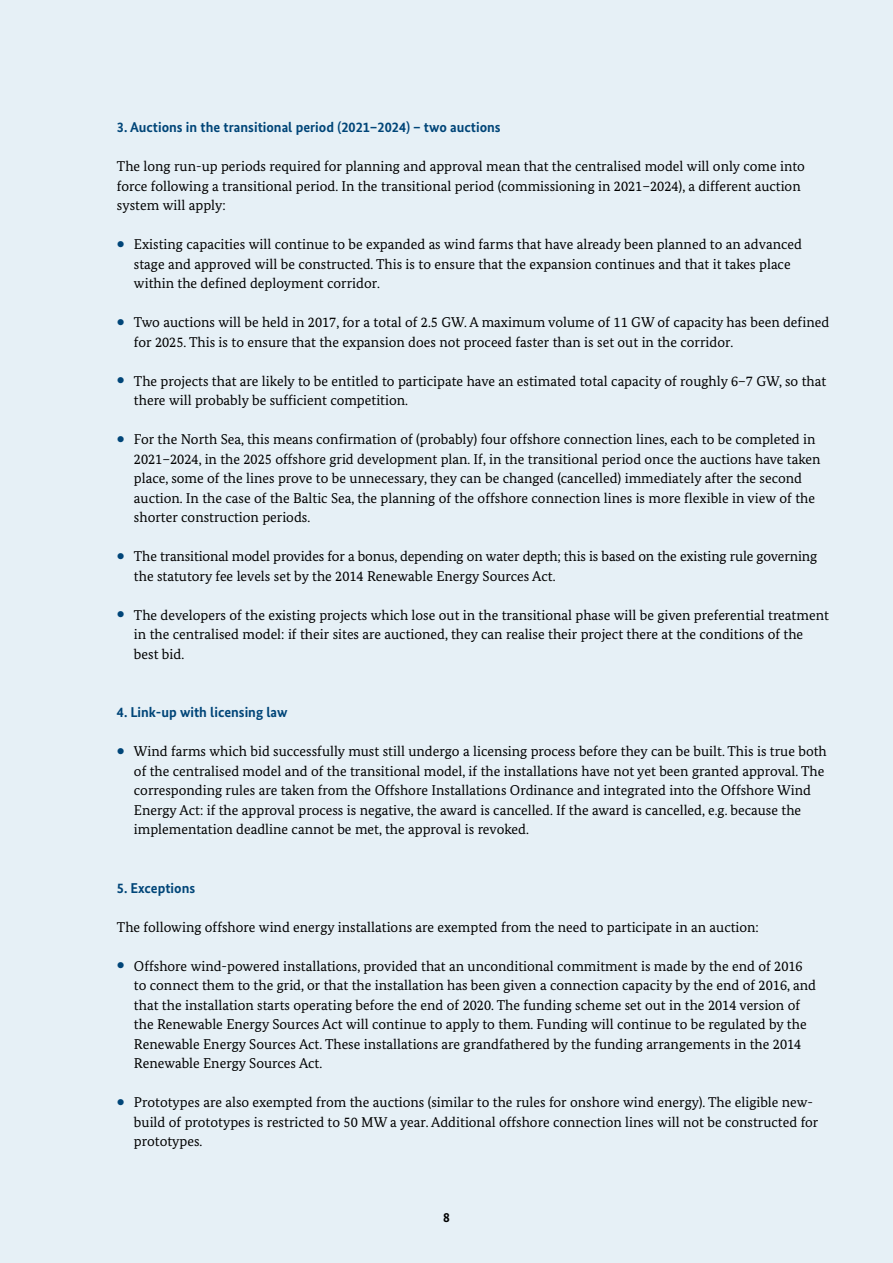
<style>
.page{position:relative;width:893px;height:1263px;background:#e6f0f6}
.page>*{position:absolute;margin:0;border:0;box-sizing:border-box;transform-origin:0 0}
.t1{font:14.25px/19.5px "Bundes Serif";color:#000}
.t2{font:700 14.25px "Bundes Sans";color:#004578}
.t3{font:700 13.5px "Bundes Sans";color:#000}
</style>
<div class="page">
<h3 class="t2" style="left:117px;top:118px;width:385px">3. Auctions in the transitional period (2021–2024) – two auctions</h3>
<p class="t1" style="left:117px;top:156px;width:689px">The long run-up periods required for planning and approval mean that the centralised model will only come into force following a transitional period. In the transitional period (commissioning in 2021–2024), a different auction system will apply:</p>
<p class="t1" style="left:134px;top:234px;width:669px">Existing capacities will continue to be expanded as wind farms that have already been planned to an advanced stage and approved will be constructed. This is to ensure that the expansion continues and that it takes place within the defined deployment corridor.</p>
<p class="t1" style="left:134px;top:312px;width:697px">Two auctions will be held in 2017, for a total of 2.5 GW. A maximum volume of 11 GW of capacity has been defined for 2025. This is to ensure that the expansion does not proceed faster than is set out in the corridor.</p>
<p class="t1" style="left:134px;top:371px;width:694px">The projects that are likely to be entitled to participate have an estimated total capacity of roughly 6–7 GW, so that there will probably be sufficient competition.</p>
<p class="t1" style="left:134px;top:429px;width:688px">For the North Sea, this means confirmation of (probably) four offshore connection lines, each to be completed in 2021–2024, in the 2025 offshore grid development plan. If, in the transitional period once the auctions have taken place, some of the lines prove to be unnecessary, they can be changed (cancelled) immediately after the second auction. In the case of the Baltic Sea, the planning of the offshore connection lines is more flexible in view of the shorter construction periods.</p>
<p class="t1" style="left:134px;top:546px;width:685px">The transitional model provides for a bonus, depending on water depth; this is based on the existing rule governing the statutory fee levels set by the 2014 Renewable Energy Sources Act.</p>
<p class="t1" style="left:134px;top:605px;width:696px">The developers of the existing projects which lose out in the transitional phase will be given preferential treatment in the centralised model: if their sites are auctioned, they can realise their project there at the conditions of the best bid.</p>
<h3 class="t2" style="left:117px;top:703px;width:172px">4. Link-up with licensing law</h3>
<p class="t1" style="left:134px;top:741px;width:694px">Wind farms which bid successfully must still undergo a licensing process before they can be built. This is true both of the centralised model and of the transitional model, if the installations have not yet been granted approval. The corresponding rules are taken from the Offshore Installations Ordinance and integrated into the Offshore Wind Energy Act: if the approval process is negative, the award is cancelled. If the award is cancelled, e.g. because the implementation deadline cannot be met, the approval is revoked.</p>
<h3 class="t2" style="left:117px;top:879px;width:80px">5. Exceptions</h3>
<p class="t1" style="left:117px;top:917px;width:643px">The following offshore wind energy installations are exempted from the need to participate in an auction:</p>
<p class="t1" style="left:134px;top:956px;width:684px">Offshore wind-powered installations, provided that an unconditional commitment is made by the end of 2016 to connect them to the grid, or that the installation has been given a connection capacity by the end of 2016, and that the installation starts operating before the end of 2020. The funding scheme set out in the 2014 version of the Renewable Energy Sources Act will continue to apply to them. Funding will continue to be regulated by the Renewable Energy Sources Act. These installations are grandfathered by the funding arrangements in the 2014<br>Renewable Energy Sources Act.</p>
<p class="t1" style="left:134px;top:1092px;width:686px">Prototypes are also exempted from the auctions (similar to the rules for onshore wind energy). The eligible new&shy;build of prototypes is restricted to 50 MW a year. Additional offshore connection lines will not be constructed for prototypes.</p>
<p class="t3" style="left:443px;top:1209px;width:8px">8</p>
</div>
